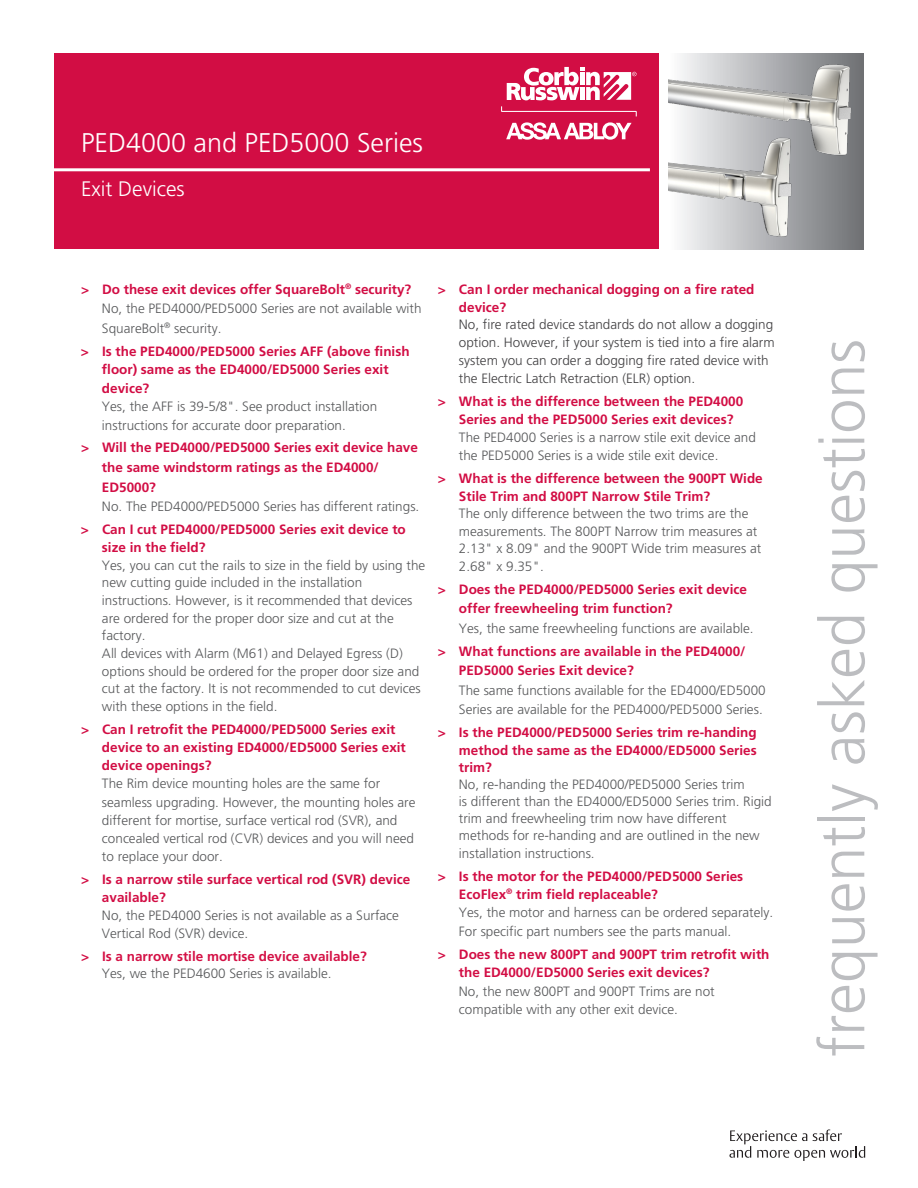
<style>
.page{position:relative;width:918px;height:1188px;background:#fff}
.page>*{position:absolute;margin:0;border:0;box-sizing:border-box;transform-origin:0 0}
.t1{font:300 63px "Frutiger LT Pro";color:#bcbdc0}
.t2{font:300 27px "Frutiger LT Pro";color:#fff}
.t3{font:300 21px "Frutiger LT Pro";color:#fff}
.t4{font:300 13.5px/17.7px "Frutiger LT Pro";color:#57585a}
.t5{font:700 13.5px/18.5px "Frutiger LT Pro";color:#d20d44}
.t6{font:300 13.5px/17.9px "Frutiger LT Pro";color:#414042}
.t7{font:700 13.5px/17.9px "Frutiger LT Pro";color:#d41045}
.s1{font-weight:700;color:#d20d44}
.s2{font-weight:300;color:#57585a}
.s3{color:#d20d44}
</style>
<div class="page">
<div style="left:54px;top:54px;width:605px;height:195px;background:#d20d44"></div>
<hr style="left:44px;top:168px;width:606px;height:3px;background:#fff">
<svg style="left:501px;top:106px;width:136px;height:10px"></svg>
<svg style="left:506px;top:122px;width:126px;height:18px"></svg>
<svg style="left:507px;top:67px;width:130px;height:33px"></svg>
<svg style="left:729px;top:1129px;width:136px;height:32px"></svg>
<img style="left:669px;top:54px;width:195px;height:194px">
<img style="left:669px;top:120px;width:147px;height:130px">
<p class="t2" style="left:81px;top:127px;width:344px">PED4000 and PED5000 Series</p>
<p class="t3" style="left:81px;top:176px;width:105px">Exit Devices</p>
<p class="t4" style="left:102px;top:279px;width:321px;line-height:19.5px;text-indent:-21px"><span class="s1">&gt; Do these exit devices offer SquareBolt</span><sup>®</sup> <span class="s1">security?<br></span>No, the PED4000/PED5000 Series are not available with<br>SquareBolt<sup>®</sup> security.</p>
<p class="t5" style="left:102px;top:342px;width:309px;text-indent:-21px">&gt; Is the PED4000/PED5000 Series AFF (above finish floor) same as the ED4000/ED5000 Series exit device?<br><span class="s2">Yes, the AFF is 39-5/8". See product installation instructions for accurate door preparation.</span></p>
<p class="t5" style="left:102px;top:438px;width:319px;line-height:19.5px;text-indent:-21px">&gt; Will the PED4000/PED5000 Series exit device have the same windstorm ratings as the ED4000/ ED5000?<br><span class="s2">No. The PED4000/PED5000 Series has different ratings.</span></p>
<p class="t4" style="left:102px;top:521px;width:325px;text-indent:-21px"><span class="s1">&gt; Can I cut PED4000/PED5000 Series exit device to size in the field?<br></span>Yes, you can cut the rails to size in the field by using the new cutting guide included in the installation instructions. However, is it recommended that devices are ordered for the proper door size and cut at the factory.<br>All devices with Alarm (M61) and Delayed Egress (D) options should be ordered for the proper door size and cut at the factory. It is not recommended to cut devices with these options in the field.</p>
<p class="t4" style="left:102px;top:720px;width:315px;line-height:18.1px;text-indent:-21px"><span class="s1">&gt; Can I retrofit the PED4000/PED5000 Series exit device to an existing ED4000/ED5000 Series exit device openings?<br></span>The Rim device mounting holes are the same for seamless upgrading. However, the mounting holes are different for mortise, surface vertical rod (SVR), and concealed vertical rod (CVR) devices and you will need to replace your door.</p>
<p class="t4" style="left:102px;top:870px;width:310px;text-indent:-21px"><span class="s1">&gt; Is a narrow stile surface vertical rod (SVR) device available?<br></span>No, the PED4000 Series is not available as a Surface Vertical Rod (SVR) device.</p>
<p class="t7" style="left:102px;top:947px;width:266px;text-indent:-21px"><span class="s3">&gt;</span> Is a narrow stile mortise device available?<br><span class="s2">Yes, we the PED4600 Series is available.</span></p>
<p class="t6" style="left:459px;top:280px;width:317px;text-indent:-21px"><span class="s1">&gt; Can I order mechanical dogging on a fire rated device?<br></span>No, fire rated device standards do not allow a dogging option. However, if your system is tied into a fire alarm system you can order a dogging fire rated device with the Electric Latch Retraction (ELR) option.</p>
<p class="t4" style="left:459px;top:393px;width:299px;text-indent:-21px"><span class="s1">&gt; What is the difference between the PED4000<br>Series and the PED5000 Series exit devices?<br></span>The PED4000 Series is a narrow stile exit device and the PED5000 Series is a wide stile exit device.</p>
<p class="t4" style="left:459px;top:470px;width:305px;text-indent:-21px"><span class="s1">&gt; What is the difference between the 900PT Wide Stile Trim and 800PT Narrow Stile Trim?<br></span>The only difference between the two trims are the measurements. The 800PT Narrow trim measures at 2.13" x 8.09" and the 900PT Wide trim measures at 2.68" x 9.35".</p>
<p class="t5" style="left:459px;top:579px;width:296px;line-height:19.5px;text-indent:-21px">&gt; Does the PED4000/PED5000 Series exit device offer freewheeling trim function?<br><span class="s2">Yes, the same freewheeling functions are available.</span></p>
<p class="t4" style="left:459px;top:641px;width:308px;line-height:19.5px;text-indent:-21px"><span class="s1">&gt; What functions are available in the PED4000/ PED5000 Series Exit device?<br></span>The same functions available for the ED4000/ED5000<br>Series are available for the PED4000/PED5000 Series.</p>
<p class="t4" style="left:459px;top:724px;width:314px;line-height:17.1px;text-indent:-21px"><span class="s1">&gt; Is the PED4000/PED5000 Series trim re-handing method the same as the ED4000/ED5000 Series trim?<br></span>No, re-handing the PED4000/PED5000 Series trim<br>is different than the ED4000/ED5000 Series trim. Rigid trim and freewheeling trim now have different methods for re-handing and are outlined in the new installation instructions.</p>
<p class="t4" style="left:459px;top:867px;width:316px;line-height:18.5px;text-indent:-21px"><span class="s1">&gt; Is the motor for the PED4000/PED5000 Series EcoFlex</span><sup>®</sup> <span class="s1">trim field replaceable?<br></span>Yes, the motor and harness can be ordered separately.<br>For specific part numbers see the parts manual.</p>
<p class="t5" style="left:459px;top:945px;width:312px;text-indent:-21px">&gt; Does the new 800PT and 900PT trim retrofit with the ED4000/ED5000 Series exit devices?<br><span class="s2">No, the new 800PT and 900PT Trims are not compatible with any other exit device.</span></p>
<p class="t1" style="left:806px;top:1057px;width:719px;rotate:-90deg">frequently asked questions</p>
</div>
